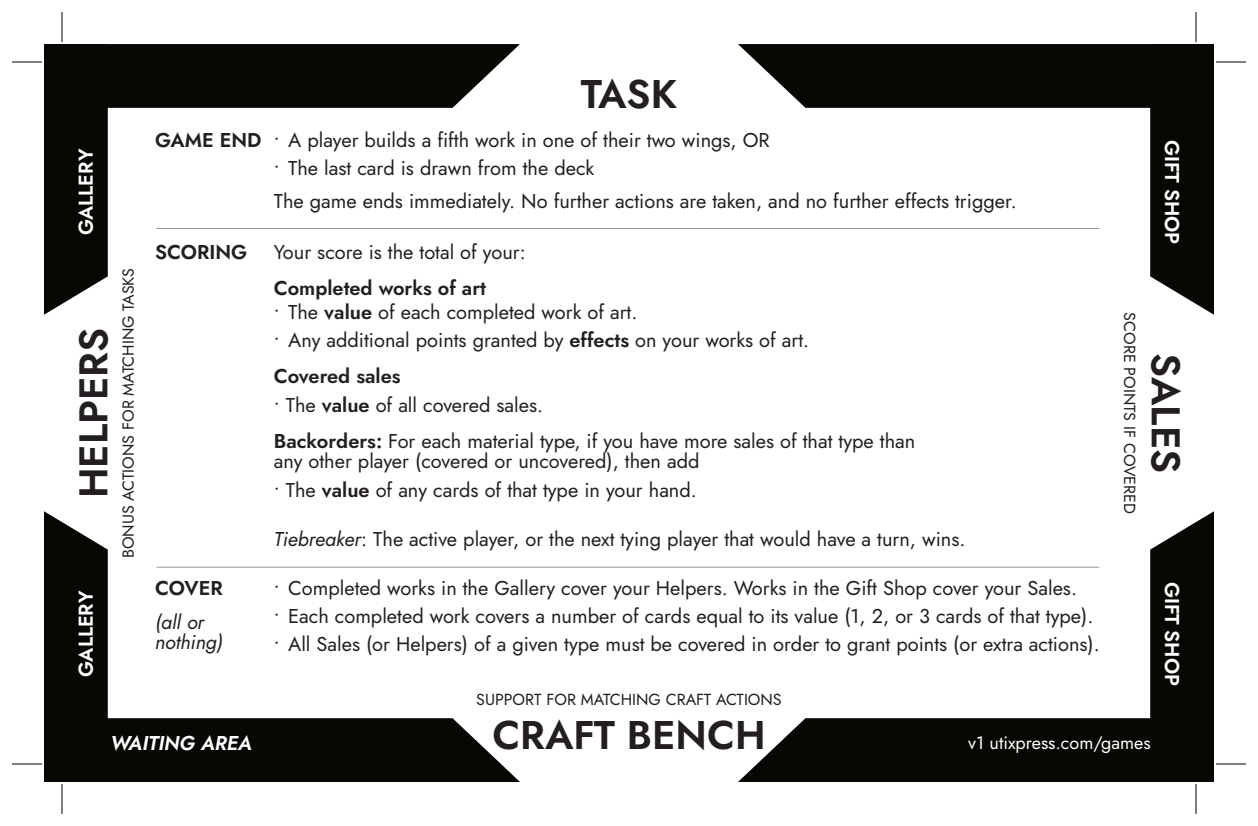
<style>
.page{position:relative;width:1258px;height:826px;background:#fff}
.page>*{position:absolute;margin:0;border:0;box-sizing:border-box;transform-origin:0 0}
.t1{font:600 40px "Jost";color:#231f20}
.t2{font:20px/36px "Jost";color:#231f20}
.t3{font:600 20px "Jost";color:#231f20}
.t4{font:600 20px "Jost";color:#fff}
.t5{font:italic 20px/20px "Jost";color:#231f20}
.t6{font:italic 600 20px "Jost";color:#fff}
.t7{font:18px "Jost";color:#fff}
.t8{font:16px "Jost";color:#231f20}
.s1{font-weight:600}
.s2{font-style:italic}
</style>
<div class="page">
<svg style="left:108px;top:44px;width:1042px;height:64px;fill:#080704"></svg>
<svg style="left:108px;top:718px;width:1042px;height:64px;fill:#080704"></svg>
<svg style="left:44px;top:44px;width:64px;height:738px;fill:#080704"></svg>
<svg style="left:1150px;top:44px;width:64px;height:738px;fill:#080704"></svg>
<hr style="left:157px;top:228px;width:942px;height:1px;background:#9a9998">
<hr style="left:157px;top:567px;width:942px;height:1px;background:#9a9998">
<hr style="left:12px;top:62px;width:30px;height:1px;background:#000">
<hr style="left:62px;top:12px;width:1px;height:30px;background:#000">
<hr style="left:1196px;top:12px;width:1px;height:30px;background:#000">
<hr style="left:1216px;top:62px;width:30px;height:1px;background:#000">
<hr style="left:12px;top:764px;width:30px;height:1px;background:#000">
<hr style="left:62px;top:784px;width:1px;height:30px;background:#000">
<hr style="left:1216px;top:764px;width:30px;height:1px;background:#000">
<hr style="left:1196px;top:784px;width:1px;height:30px;background:#000">
<h1 class="t1" style="left:581px;top:66px;width:98px">TASK</h1>
<p class="t2" style="left:155px;top:122px;width:616px"><span class="s1">GAME END</span> • A player builds a fifth work in one of their two wings, OR</p>
<p class="t2" style="left:274px;top:152px;width:745px;line-height:33px">• The last card is drawn from the deck<br>The game ends immediately. No further actions are taken, and no further effects trigger.</p>
<p class="t3" style="left:155px;top:238px;width:94px">SCORING</p>
<p class="t2" style="left:274px;top:234px;width:253px">Your score is the total of your:</p>
<p class="t3" style="left:274px;top:274px;width:214px">Completed works of art</p>
<p class="t2" style="left:274px;top:294px;width:365px">• The <span class="s1">value</span> of each completed work of art.</p>
<p class="t2" style="left:274px;top:322px;width:537px">• Any additional points granted by <span class="s1">effects</span> on your works of art.<br><span class="s1">Covered sales</span></p>
<p class="t2" style="left:274px;top:387px;width:643px">• The <span class="s1">value</span> of all covered sales.<br><span class="s1">Backorders:</span> For each material type, if you have more sales of that type than</p>
<p class="t2" style="left:274px;top:443px;width:427px">any other player (covered or uncovered), then add</p>
<p class="t2" style="left:274px;top:472px;width:425px">• The <span class="s1">value</span> of any cards of that type in your hand.</p>
<p class="t2" style="left:274px;top:521px;width:693px"><span class="s2">Tiebreaker</span>: The active player, or the next tying player that would have a turn, wins.</p>
<p class="t3" style="left:155px;top:574px;width:69px">COVER</p>
<p class="t5" style="left:155px;top:612px;width:69px">(all or nothing)</p>
<p class="t4" style="left:71px;top:235px;width:88px;rotate:-90deg">GALLERY</p>
<p class="t4" style="left:1187px;top:140px;width:106px;rotate:90deg">GIFT SHOP</p>
<p class="t8" style="left:117px;top:558px;width:292px;rotate:-90deg">BONUS ACTIONS FOR MATCHING TASKS</p>
<p class="t8" style="left:1141px;top:312px;width:203px;rotate:90deg">SCORE POINTS IF COVERED</p>
<h1 class="t1" style="left:65px;top:498px;width:172px;rotate:-90deg">HELPERS</h1>
<h1 class="t1" style="left:1195px;top:353px;width:122px;rotate:90deg">SALES</h1>
<p class="t2" style="left:274px;top:570px;width:805px">• Completed works in the Gallery cover your Helpers. Works in the Gift Shop cover your Sales.</p>
<p class="t2" style="left:274px;top:598px;width:821px">• Each completed work covers a number of cards equal to its value (1, 2, or 3 cards of that type).</p>
<p class="t2" style="left:274px;top:626px;width:828px">• All Sales (or Helpers) of a given type must be covered in order to grant points (or extra actions).</p>
<p class="t4" style="left:1187px;top:582px;width:106px;rotate:90deg">GIFT SHOP</p>
<p class="t4" style="left:71px;top:677px;width:88px;rotate:-90deg">GALLERY</p>
<p class="t6" style="left:110px;top:729px;width:143px">WAITING AREA</p>
<p class="t8" style="left:476px;top:688px;width:307px">SUPPORT FOR MATCHING CRAFT ACTIONS</p>
<h1 class="t1" style="left:492px;top:707px;width:275px">CRAFT BENCH</h1>
<p class="t7" style="left:968px;top:730px;width:184px">v1 utixpress.com/games</p>
</div>
